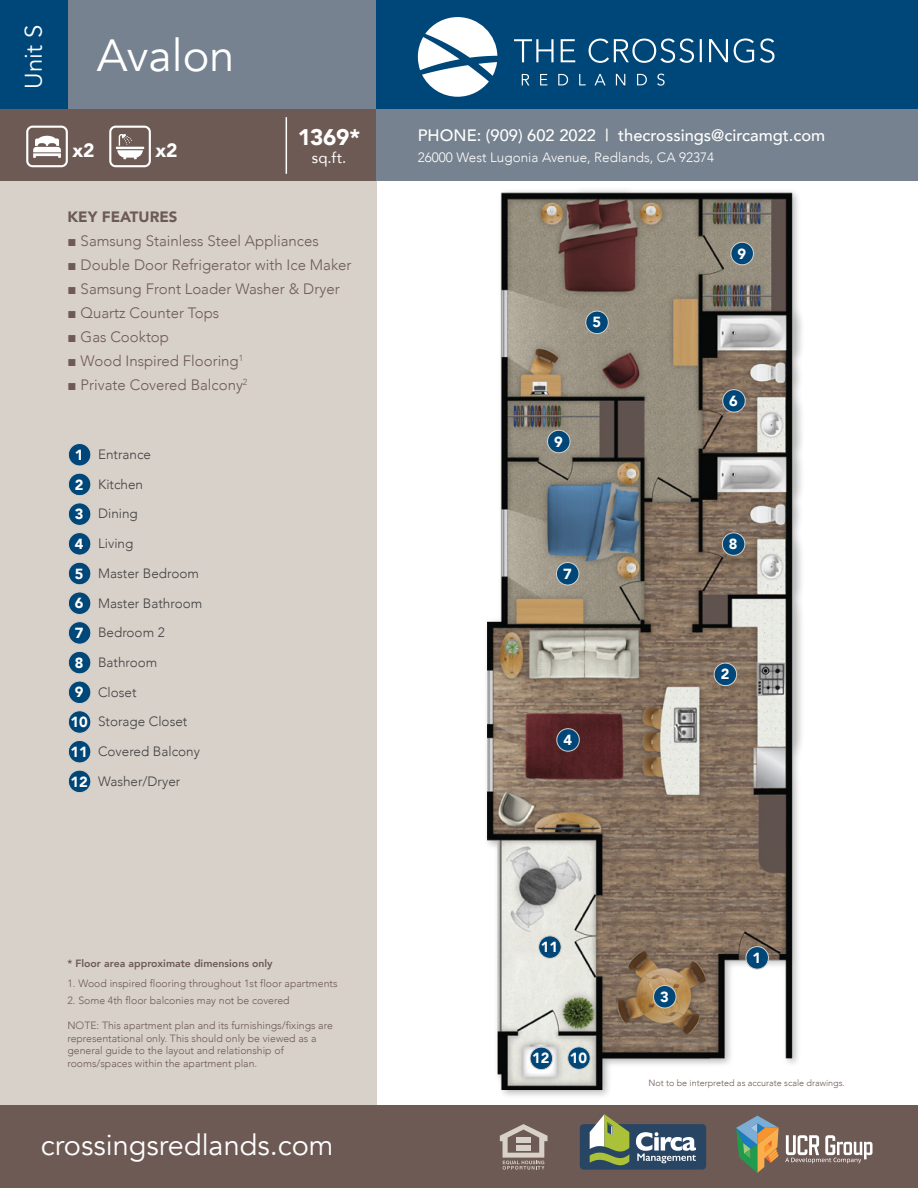
<style>
.page{position:relative;width:918px;height:1188px;background:#fff}
.page>*{position:absolute;margin:0;border:0;box-sizing:border-box;transform-origin:0 0}
.t1{font:45px "Avenir";color:#fff}
.t2{font:28.95px "Avenir";color:#fff}
.t3{font:24px "Avenir";color:#fff}
.t4{font:900 22.5px "Avenir";color:#fff}
.t5{font:900 19.2px "Avenir";color:#fff}
.t6{font:500 16.5px "Avenir";color:#fff}
.t7{font:300 15px "Avenir";color:#6d5a54}
.t8{font:900 15px "Avenir";color:#6d5a54}
.t9{font:15px "Avenir";color:#fff}
.t10{font:900 14.7px/29.7px "Avenir";color:#fff;text-align:justify}
.t11{font:300 13.5px "Avenir";color:#414042}
.t12{font:300 13.5px "Avenir";color:#fff}
.t13{font:300 10.5px/12.6px "Avenir";color:#6d5a54}
.t14{font:800 10.5px "Avenir";color:#6d5a54}
.t15{font:300 9px "Avenir";color:#6d5a54}
.s1{font-family:"Arial";font-weight:400}
.s2{font-weight:900;font-size:14.7px;color:#fff}
</style>
<div class="page">
<div style="left:67px;top:0;width:309px;height:109px;background:#76828f"></div>
<div style="left:0;top:0;width:67px;height:109px;background:#004779"></div>
<div style="left:0;top:181px;width:376px;height:1007px;background:#d8d1c9"></div>
<div style="left:0;top:109px;width:376px;height:72px;background:#6d5a54"></div>
<img style="left:486px;top:190px;width:316px;height:906px">
<img style="left:487px;top:191px;width:308px;height:898px">
<div style="left:0;top:1105px;width:918px;height:83px;background:#6d5a54"></div>
<svg style="left:785px;top:1135px;width:88px;height:28px"></svg>
<svg style="left:736px;top:1116px;width:43px;height:57px"></svg>
<div style="left:580px;top:1124px;width:126px;height:46px;background:#284564;border-radius:4px"></div>
<svg style="left:636px;top:1132px;width:60px;height:31px"></svg>
<svg style="left:590px;top:1114px;width:39px;height:51px"></svg>
<svg style="left:745px;top:946px;width:24px;height:24px"></svg>
<svg style="left:714px;top:663px;width:23px;height:23px"></svg>
<svg style="left:653px;top:985px;width:24px;height:23px"></svg>
<svg style="left:556px;top:728px;width:24px;height:24px"></svg>
<svg style="left:722px;top:532px;width:23px;height:24px"></svg>
<svg style="left:585px;top:311px;width:24px;height:23px"></svg>
<svg style="left:722px;top:389px;width:24px;height:24px"></svg>
<svg style="left:556px;top:562px;width:23px;height:24px"></svg>
<hr style="left:286px;top:117px;width:1px;height:57px;background:#fff">
<svg style="left:500px;top:1124px;width:48px;height:46px"></svg>
<div style="left:516px;top:1138px;width:15px;height:5px;background:#d8d1c9"></div>
<div style="left:516px;top:1145px;width:15px;height:6px;background:#d8d1c9"></div>
<svg style="left:26px;top:126px;width:42px;height:41px"></svg>
<svg style="left:109px;top:126px;width:42px;height:41px"></svg>
<svg style="left:68px;top:443px;width:23px;height:23px"></svg>
<svg style="left:68px;top:473px;width:23px;height:23px"></svg>
<svg style="left:68px;top:502px;width:23px;height:24px"></svg>
<svg style="left:68px;top:532px;width:23px;height:23px"></svg>
<svg style="left:68px;top:562px;width:23px;height:23px"></svg>
<svg style="left:68px;top:592px;width:23px;height:23px"></svg>
<svg style="left:68px;top:621px;width:23px;height:24px"></svg>
<svg style="left:68px;top:651px;width:23px;height:23px"></svg>
<svg style="left:68px;top:681px;width:23px;height:23px"></svg>
<svg style="left:730px;top:242px;width:24px;height:23px"></svg>
<svg style="left:547px;top:430px;width:24px;height:23px"></svg>
<svg style="left:68px;top:710px;width:23px;height:24px"></svg>
<svg style="left:567px;top:1046px;width:24px;height:24px"></svg>
<svg style="left:68px;top:740px;width:23px;height:23px"></svg>
<svg style="left:538px;top:935px;width:24px;height:24px"></svg>
<svg style="left:68px;top:770px;width:23px;height:23px"></svg>
<svg style="left:530px;top:1047px;width:23px;height:23px"></svg>
<div style="left:376px;top:0;width:542px;height:109px;background:#004779"></div>
<div style="left:376px;top:109px;width:542px;height:72px;background:#76828f"></div>
<svg style="left:514px;top:39px;width:40px;height:23px"></svg>
<svg style="left:561px;top:39px;width:14px;height:23px"></svg>
<svg style="left:589px;top:39px;width:105px;height:24px"></svg>
<hr style="left:700px;top:39px;width:2px;height:23px;background:#fff">
<svg style="left:709px;top:39px;width:19px;height:23px"></svg>
<svg style="left:734px;top:38px;width:20px;height:25px"></svg>
<svg style="left:760px;top:38px;width:15px;height:25px"></svg>
<svg style="left:522px;top:74px;width:7px;height:11px"></svg>
<svg style="left:540px;top:74px;width:7px;height:11px"></svg>
<svg style="left:558px;top:74px;width:10px;height:11px"></svg>
<svg style="left:579px;top:74px;width:7px;height:11px"></svg>
<svg style="left:594px;top:74px;width:12px;height:11px"></svg>
<svg style="left:616px;top:74px;width:9px;height:11px"></svg>
<svg style="left:637px;top:74px;width:10px;height:11px"></svg>
<svg style="left:657px;top:74px;width:8px;height:12px"></svg>
<svg style="left:418px;top:17px;width:79px;height:80px"></svg>
<h3 class="t3" style="left:19px;top:89px;width:65px;rotate:-90deg">Unit S</h3>
<h1 class="t1" style="left:97px;top:29px;width:139px">Avalon</h1>
<h3 class="t5" style="left:73px;top:134px;width:24px">x2</h3>
<h3 class="t5" style="left:155px;top:134px;width:24px">x2</h3>
<h3 class="t4" style="left:298px;top:117px;width:64px">1369*</h3>
<h3 class="t9" style="left:312px;top:145px;width:36px">sq.ft.</h3>
<h3 class="t8" style="left:67px;top:204px;width:112px">KEY FEATURES</h3>
<h3 class="t7" style="left:67px;top:232px;width:253px"><span class="s1">■</span> Samsung Stainless Steel Appliances</h3>
<h3 class="t7" style="left:67px;top:256px;width:286px"><span class="s1">■</span> Double Door Refrigerator with Ice Maker</h3>
<h3 class="t7" style="left:67px;top:280px;width:274px"><span class="s1">■</span> Samsung Front Loader Washer &amp; Dryer</h3>
<h3 class="t7" style="left:67px;top:304px;width:153px"><span class="s1">■</span> Quartz Counter Tops</h3>
<h3 class="t7" style="left:67px;top:328px;width:103px"><span class="s1">■</span> Gas Cooktop</h3>
<h3 class="t7" style="left:67px;top:352px;width:177px"><span class="s1">■</span> Wood Inspired Flooring<sup>1</sup></h3>
<h3 class="t7" style="left:67px;top:376px;width:182px"><span class="s1">■</span> Private Covered Balcony<sup>2</sup></h3>
<h3 class="t10" style="left:75px;top:440px;width:10px">1<br>2<br>3</h3>
<p class="t11" style="left:98px;top:446px;width:55px">Entrance</p>
<p class="t11" style="left:98px;top:476px;width:46px">Kitchen</p>
<p class="t11" style="left:98px;top:506px;width:41px">Dining</p>
<p class="t11" style="left:75px;top:535px;width:60px"><span class="s2">4</span> Living</p>
<h3 class="t10" style="left:75px;top:558px;width:10px">5<br>6<br>7</h3>
<p class="t11" style="left:98px;top:565px;width:102px">Master Bedroom</p>
<p class="t11" style="left:98px;top:595px;width:106px">Master Bathroom</p>
<p class="t11" style="left:98px;top:625px;width:68px">Bedroom 2</p>
<h3 class="t10" style="left:75px;top:647px;width:10px">8<br>9</h3>
<p class="t11" style="left:98px;top:654px;width:61px">Bathroom</p>
<p class="t11" style="left:98px;top:684px;width:40px">Closet</p>
<h3 class="t10" style="left:71px;top:707px;width:19px">10</h3>
<p class="t11" style="left:98px;top:714px;width:91px">Storage Closet</p>
<h3 class="t10" style="left:71px;top:736px;width:19px">11</h3>
<p class="t11" style="left:98px;top:744px;width:103px">Covered Balcony</p>
<h3 class="t10" style="left:71px;top:766px;width:19px">12</h3>
<p class="t11" style="left:98px;top:773px;width:84px">Washer/Dryer</p>
<h3 class="t6" style="left:418px;top:121px;width:409px">PHONE: (909) 602 2022 | thecrossings@circamgt.com</h3>
<p class="t12" style="left:418px;top:149px;width:298px">26000 West Lugonia Avenue, Redlands, CA 92374</p>
<h3 class="t10" style="left:592px;top:307px;width:10px">5</h3>
<h3 class="t10" style="left:554px;top:426px;width:10px">9</h3>
<h3 class="t10" style="left:563px;top:559px;width:10px">7</h3>
<h3 class="t10" style="left:563px;top:725px;width:10px">4</h3>
<h3 class="t10" style="left:738px;top:238px;width:10px">9</h3>
<h3 class="t10" style="left:729px;top:386px;width:10px">6</h3>
<h3 class="t10" style="left:729px;top:529px;width:10px">8</h3>
<h3 class="t10" style="left:721px;top:659px;width:10px">2</h3>
<p class="t14" style="left:67px;top:955px;width:207px">* Floor area approximate dimensions only</p>
<p class="t13" style="left:67px;top:977px;width:272px">1. Wood inspired flooring throughout 1st floor apartments</p>
<p class="t13" style="left:67px;top:994px;width:224px">2. Some 4th floor balconies may not be covered</p>
<p class="t13" style="left:67px;top:1019px;width:267px">NOTE: This apartment plan and its furnishings/fixings are representational only. This should only be viewed as a general guide to the layout and relationship of rooms/spaces within the apartment plan.</p>
<h2 class="t2" style="left:41px;top:1127px;width:294px">crossingsredlands.com</h2>
<h3 class="t10" style="left:541px;top:932px;width:19px">11</h3>
<h3 class="t10" style="left:532px;top:1043px;width:19px">12</h3>
<h3 class="t10" style="left:570px;top:1043px;width:19px">10</h3>
<h3 class="t10" style="left:660px;top:982px;width:10px">3</h3>
<h3 class="t10" style="left:753px;top:943px;width:10px">1</h3>
<p class="t15" style="left:648px;top:1078px;width:198px">Not to be interpreted as accurate scale drawings.</p>
</div>
